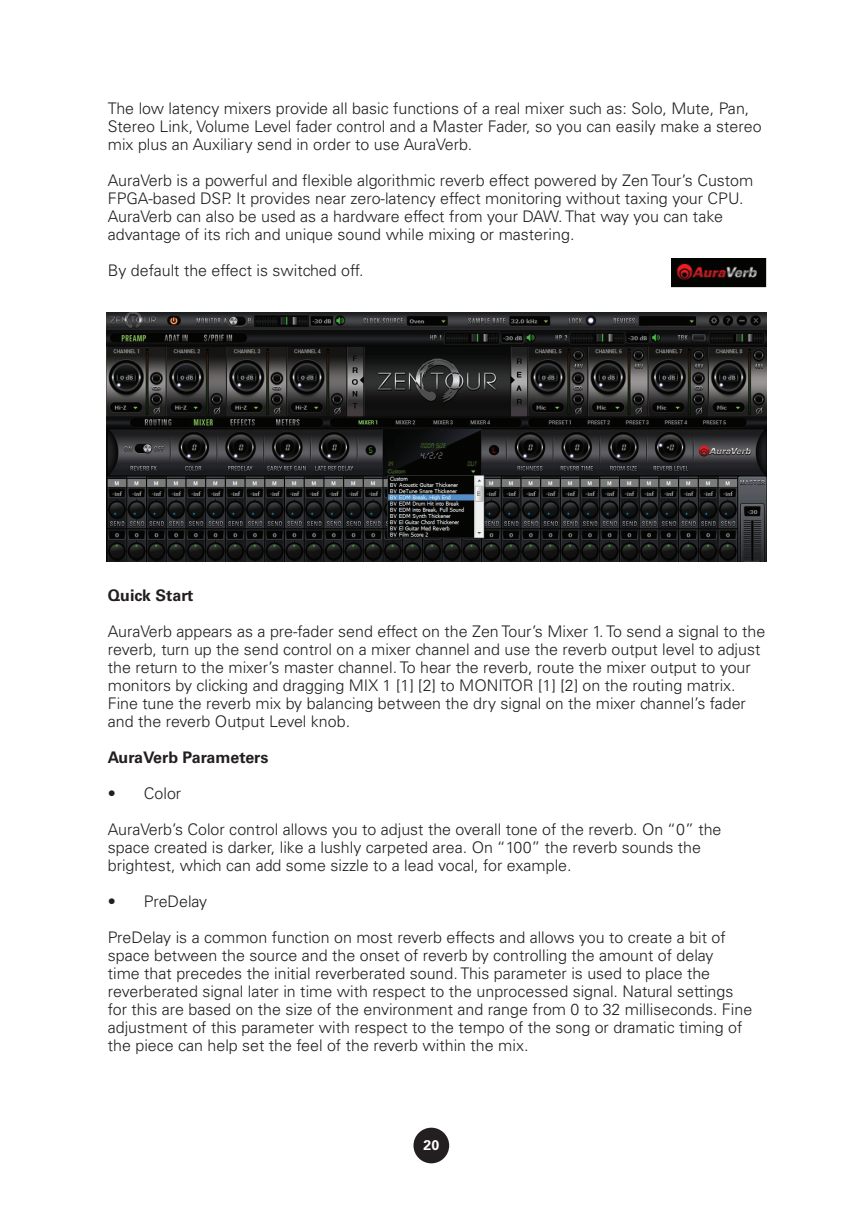
<style>
.page{position:relative;width:857px;height:1225px;background:#fff}
.page>*{position:absolute;margin:0;border:0;box-sizing:border-box;transform-origin:0 0}
.t1{font:300 16px/18px "Univers";color:#231f20}
.t2{font:700 16px "Univers";color:#231f20}
.t3{font:700 14px "Univers";color:#fff}
</style>
<div class="page">
<div style="left:413px;top:1127px;width:36px;height:36px;background:#231f20;border-radius:50%"></div>
<img style="left:107px;top:312px;width:658px;height:249px">
<img style="left:671px;top:258px;width:94px;height:29px">
<p class="t1" style="left:108px;top:100px;width:655px">The low latency mixers provide all basic functions of a real mixer such as: Solo, Mute, Pan,<br>Stereo Link, Volume Level fader control and a Master Fader, so you can easily make a stereo mix plus an Auxiliary send in order to use AuraVerb.</p>
<p class="t1" style="left:108px;top:172px;width:646px">AuraVerb is a powerful and flexible algorithmic reverb effect powered by Zen Tour’s Custom FPGA-based DSP. It provides near zero-latency effect monitoring without taxing your CPU.<br>AuraVerb can also be used as a hardware effect from your DAW. That way you can take advantage of its rich and unique sound while mixing or mastering.</p>
<p class="t1" style="left:108px;top:262px;width:257px">By default the effect is switched off.</p>
<p class="t2" style="left:108px;top:585px;width:87px">Quick Start</p>
<p class="t1" style="left:108px;top:622px;width:658px">AuraVerb appears as a pre-fader send effect on the Zen Tour’s Mixer 1. To send a signal to the reverb, turn up the send control on a mixer channel and use the reverb output level to adjust the return to the mixer’s master channel. To hear the reverb, route the mixer output to your monitors by clicking and dragging MIX 1 [1] [2] to MONITOR [1] [2] on the routing matrix.<br>Fine tune the reverb mix by balancing between the dry signal on the mixer channel’s fader and the reverb Output Level knob.</p>
<p class="t2" style="left:108px;top:747px;width:162px">AuraVerb Parameters</p>
<p class="t1" style="left:108px;top:784px;width:75px">• Color</p>
<p class="t1" style="left:108px;top:820px;width:615px">AuraVerb’s Color control allows you to adjust the overall tone of the reverb. On “0” the space created is darker, like a lushly carpeted area. On “100” the reverb sounds the brightest, which can add some sizzle to a lead vocal, for example.</p>
<p class="t1" style="left:108px;top:892px;width:101px">• PreDelay</p>
<p class="t1" style="left:108px;top:928px;width:645px">PreDelay is a common function on most reverb effects and allows you to create a bit of space between the source and the onset of reverb by controlling the amount of delay<br>time that precedes the initial reverberated sound. This parameter is used to place the reverberated signal later in time with respect to the unprocessed signal. Natural settings for this are based on the size of the environment and range from 0 to 32 milliseconds. Fine adjustment of this parameter with respect to the tempo of the song or dramatic timing of the piece can help set the feel of the reverb within the mix.</p>
<p class="t3" style="left:423px;top:1136px;width:17px">20</p>
</div>
